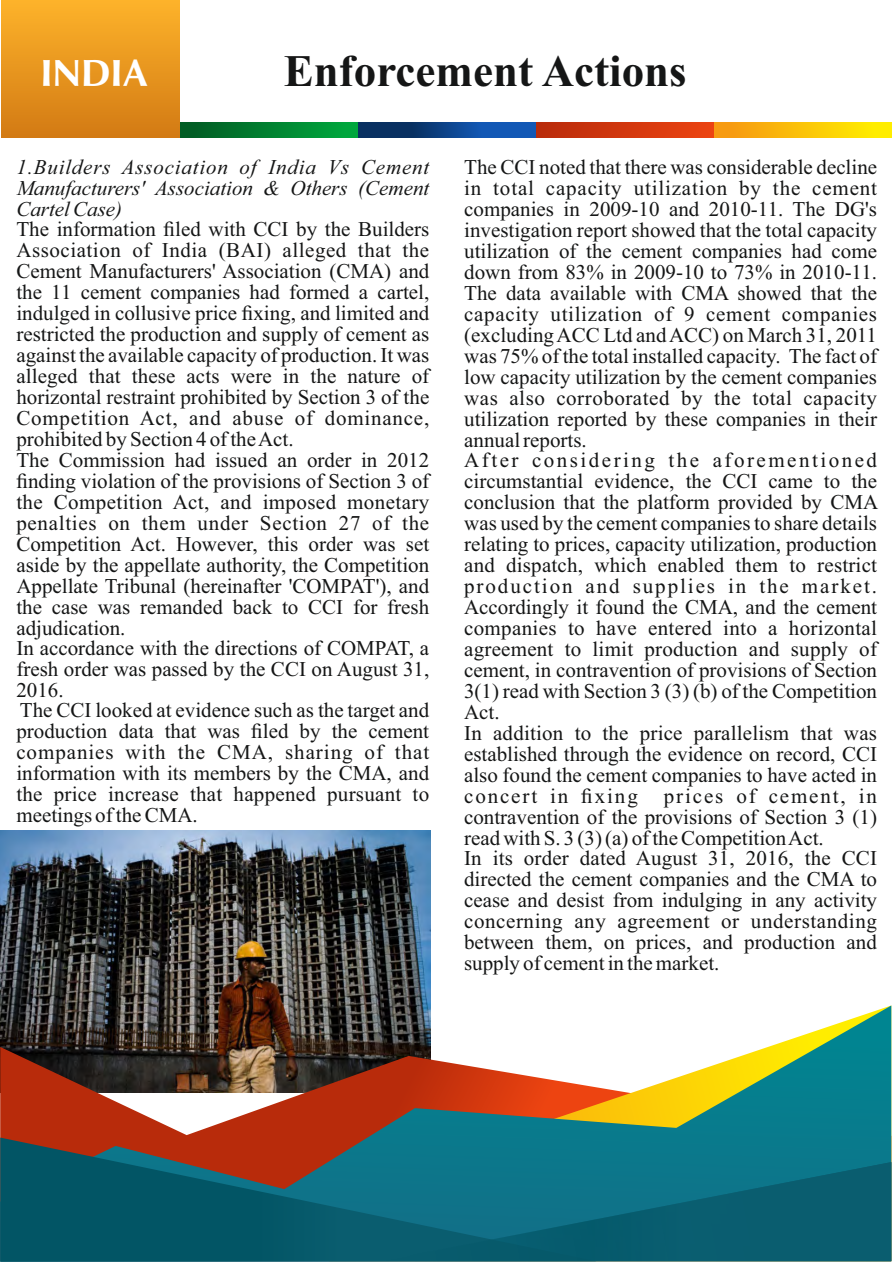
<style>
.page{position:relative;width:893px;height:1263px;background:#fff}
.page>*{position:absolute;margin:0;border:0;box-sizing:border-box;transform-origin:0 0}
.t1{font:700 45px "Times New Roman";color:#151616}
.t2{font:700 36px "Opium";color:#fff}
.t3{font:21px/21px "Times New Roman";color:#151616}
.t4{font:italic 21px/21px "Times New Roman";color:#151616;text-align:justify}
</style>
<div class="page">
<svg style="left:713px;top:123px;width:178px;height:14px;background:#fac208"></svg>
<svg style="left:535px;top:123px;width:178px;height:14px;background:#d1370e"></svg>
<svg style="left:358px;top:123px;width:177px;height:14px;background:#0c438a"></svg>
<svg style="left:180px;top:123px;width:178px;height:14px;background:#018130"></svg>
<div style="left:2px;top:0;width:178px;height:137px;background:linear-gradient(to bottom,#feb32a,#d37a14)"></div>
<img style="left:0;top:831px;width:431px;height:174px">
<svg style="left:0;top:1005px;width:891px;height:257px"></svg>
<svg style="left:0;top:1137px;width:596px;height:125px;background:#23565f"></svg>
<svg style="left:379px;top:1162px;width:512px;height:99px;background:#0b677a"></svg>
<h2 class="t2" style="left:41px;top:61px;width:109px">INDIA</h2>
<h1 class="t1" style="left:284px;top:55px;width:404px">Enforcement Actions</h1>
<p class="t4" style="left:16px;top:159px;width:414px">1.Builders Association of India Vs Cement Manufacturers' Association &amp; Others (Cement Cartel Case)</p>
<p class="t3" style="left:16px;top:221px;width:414px">The information filed with CCI by the Builders Association of India (BAI) alleged that the Cement Manufacturers' Association (CMA) and the 11 cement companies had formed a cartel, indulged in collusive price fixing, and limited and restricted the production and supply of cement as against the available capacity of production. It was alleged that these acts were in the nature of horizontal restraint prohibited by Section 3 of the Competition Act, and abuse of dominance, prohibited by Section 4 of the Act.<br>The Commission had issued an order in 2012 finding violation of the provisions of Section 3 of the Competition Act, and imposed monetary penalties on them under Section 27 of the Competition Act. However, this order was set aside by the appellate authority, the Competition Appellate Tribunal (hereinafter 'COMPAT'), and the case was remanded back to CCI for fresh adjudication.<br>In accordance with the directions of COMPAT, a fresh order was passed by the CCI on August 31, 2016.<br>The CCI looked at evidence such as the target and production data that was filed by the cement companies with the CMA, sharing of that information with its members by the CMA, and the price increase that happened pursuant to meetings of the CMA.</p>
<p class="t3" style="left:464px;top:159px;width:416px">The CCI noted that there was considerable decline in total capacity utilization by the cement companies in 2009-10 and 2010-11. The DG's investigation report showed that the total capacity utilization of the cement companies had come down from 83% in 2009-10 to 73% in 2010-11.<br>The data available with CMA showed that the capacity utilization of 9 cement companies (excluding ACC Ltd and ACC) on March 31, 2011 was 75% of the total installed capacity. The fact of low capacity utilization by the cement companies was also corroborated by the total capacity utilization reported by these companies in their annual reports.<br>After considering the aforementioned circumstantial evidence, the CCI came to the conclusion that the platform provided by CMA was used by the cement companies to share details relating to prices, capacity utilization, production and dispatch, which enabled them to restrict production and supplies in the market.<br>Accordingly it found the CMA, and the cement companies to have entered into a horizontal agreement to limit production and supply of cement, in contravention of provisions of Section 3(1) read with Section 3 (3) (b) of the Competition Act.<br>In addition to the price parallelism that was established through the evidence on record, CCI also found the cement companies to have acted in concert in fixing prices of cement, in contravention of the provisions of Section 3 (1) read with S. 3 (3) (a) of the Competition Act.<br>In its order dated August 31, 2016, the CCI directed the cement companies and the CMA to cease and desist from indulging in any activity concerning any agreement or understanding between them, on prices, and production and supply of cement in the market.</p>
</div>
